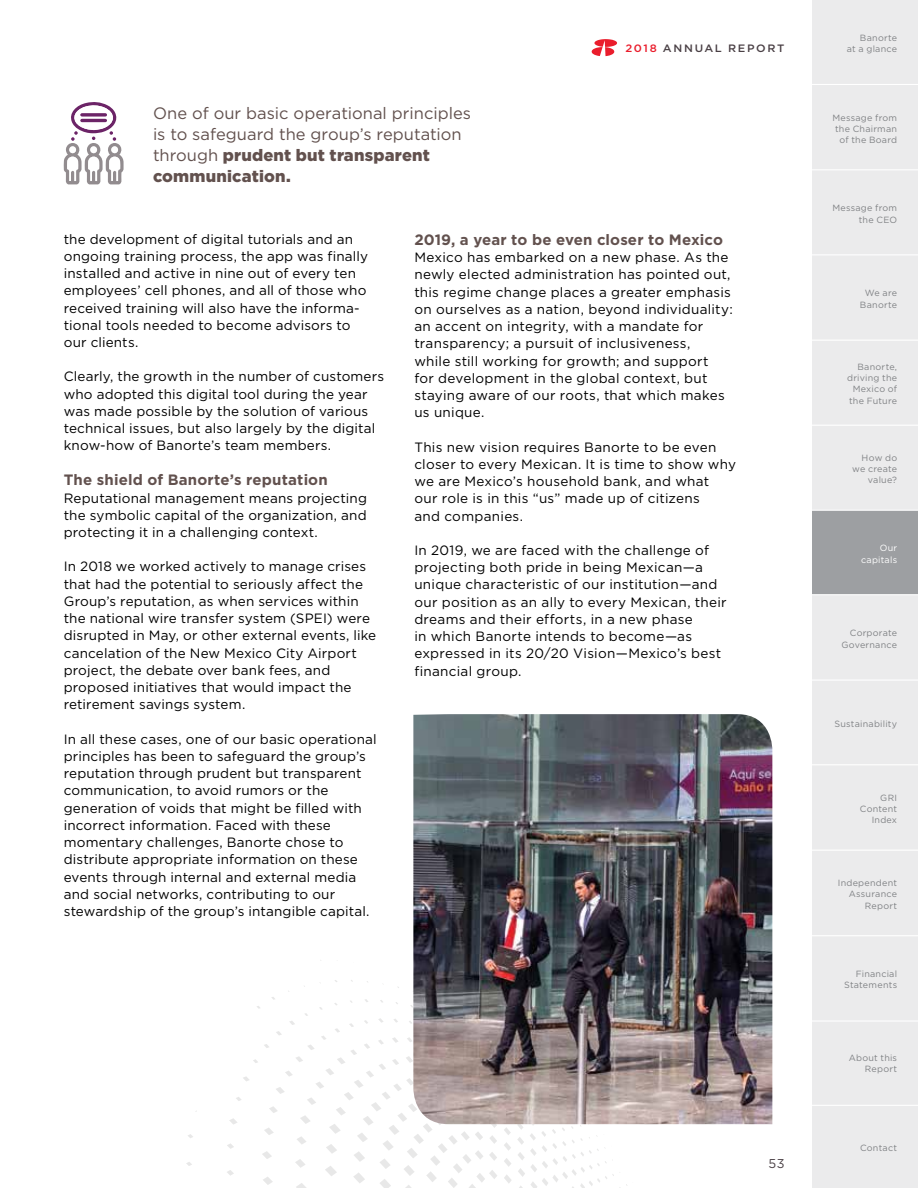
<style>
.page{position:relative;width:918px;height:1188px;background:#fff}
.page>*{position:absolute;margin:0;border:0;box-sizing:border-box;transform-origin:0 0}
.t1{font:16.5px/21px "Gotham";color:#62514e}
.t2{font:700 15px "Gotham";letter-spacing:.01em;color:#62514e}
.t3{font:13.5px/17.2px "Gotham";letter-spacing:.015em;color:#000}
.t4{font:12.75px "Gotham";color:#4a4045}
.t5{font:500 10.65px "Gotham";letter-spacing:.15em;color:#4a4045;scale:1.05 1}
.t6{font:9px/11.2px "Gotham";letter-spacing:.03em;color:#808285;text-align:right}
.t7{font:9px/12px "Gotham";letter-spacing:.025em;color:#fff;text-align:right}
.s1{font-weight:900}
.s2{color:#ea1d2c}
</style>
<div class="page">
<div style="left:812px;top:0;width:106px;height:1188px;background:#ebebec"></div>
<hr style="left:811px;top:680px;width:107px;height:1px;background:#fff">
<hr style="left:811px;top:764px;width:107px;height:1px;background:#fff">
<hr style="left:811px;top:850px;width:107px;height:1px;background:#fff">
<hr style="left:811px;top:1105px;width:107px;height:1px;background:#fff">
<hr style="left:811px;top:935px;width:107px;height:1px;background:#fff">
<hr style="left:811px;top:1020px;width:107px;height:2px;background:#fff">
<div style="left:812px;top:511px;width:106px;height:84px;background:#9d9fa2"></div>
<hr style="left:811px;top:84px;width:107px;height:1px;background:#fff">
<hr style="left:811px;top:169px;width:107px;height:1px;background:#fff">
<hr style="left:811px;top:254px;width:107px;height:1px;background:#fff">
<hr style="left:811px;top:340px;width:107px;height:1px;background:#fff">
<hr style="left:811px;top:425px;width:107px;height:1px;background:#fff">
<hr style="left:811px;top:594px;width:107px;height:1px;background:#fff">
<hr style="left:811px;top:510px;width:107px;height:1px;background:#fff">
<svg style="left:592px;top:39px;width:25px;height:17px"></svg>
<svg style="left:186px;top:1162px;width:6px;height:4px"></svg>
<svg style="left:188px;top:1134px;width:5px;height:4px"></svg>
<svg style="left:227px;top:980px;width:270px;height:208px"></svg>
<svg style="left:504px;top:1124px;width:123px;height:64px"></svg>
<svg style="left:64px;top:102px;width:60px;height:82px"></svg>
<img style="left:413px;top:714px;width:359px;height:410px">
<p class="t1" style="left:153px;top:102px;width:320px">One of our basic operational principles is to safeguard the group’s reputation through <span class="s1">prudent but transparent communication.</span></p>
<p class="t5" style="left:625px;top:42px;width:153px"><span class="s2">2018</span> ANNUAL REPORT</p>
<p class="t3" style="left:64px;top:230px;width:306px">the development of digital tutorials and an ongoing training process, the app was finally installed and active in nine out of every ten employees’ cell phones, and all of those who received training will also have the informa&shy;tional tools needed to become advisors to our clients.</p>
<p class="t3" style="left:64px;top:368px;width:322px">Clearly, the growth in the number of customers who adopted this digital tool during the year was made possible by the solution of various technical issues, but also largely by the digital know-how of Banorte’s team members.</p>
<p class="t2" style="left:64px;top:471px;width:266px">The shield of Banorte’s reputation</p>
<p class="t3" style="left:64px;top:489px;width:305px;text-align:justify">Reputational management means projecting the symbolic capital of the organization, and protecting it in a challenging context.</p>
<p class="t3" style="left:64px;top:558px;width:314px">In 2018 we worked actively to manage crises that had the potential to seriously affect the Group’s reputation, as when services within the national wire transfer system (SPEI) were disrupted in May, or other external events, like cancelation of the New Mexico City Airport project, the debate over bank fees, and proposed initiatives that would impact the retirement savings system.</p>
<p class="t3" style="left:64px;top:730px;width:315px">In all these cases, one of our basic operational principles has been to safeguard the group’s reputation through prudent but transparent communication, to avoid rumors or the generation of voids that might be filled with incorrect information. Faced with these momentary challenges, Banorte chose to distribute appropriate information on these events through internal and external media and social networks, contributing to our stewardship of the group’s intangible capital.</p>
<p class="t2" style="left:414px;top:231px;width:310px">2019, a year to be even closer to Mexico</p>
<p class="t3" style="left:414px;top:248px;width:320px">Mexico has embarked on a new phase. As the newly elected administration has pointed out, this regime change places a greater emphasis on ourselves as a nation, beyond individuality: an accent on integrity, with a mandate for transparency; a pursuit of inclusiveness,<br>while still working for growth; and support<br>for development in the global context, but staying aware of our roots, that which makes us unique.</p>
<p class="t3" style="left:414px;top:438px;width:323px">This new vision requires Banorte to be even closer to every Mexican. It is time to show why we are Mexico’s household bank, and what<br>our role is in this “us” made up of citizens<br>and companies.</p>
<p class="t3" style="left:414px;top:541px;width:314px">In 2019, we are faced with the challenge of projecting both pride in being Mexican—a unique characteristic of our institution—and our position as an ally to every Mexican, their dreams and their efforts, in a new phase<br>in which Banorte intends to become—as expressed in its 20/20 Vision—Mexico’s best financial group.</p>
<p class="t4" style="left:768px;top:1156px;width:18px">53</p>
<p class="t6" style="left:847px;top:32px;width:52px">Banorte<br>at a glance</p>
<p class="t6" style="left:832px;top:112px;width:66px">Message from the Chairman of the Board</p>
<p class="t6" style="left:832px;top:202px;width:66px">Message from the CEO</p>
<p class="t6" style="left:860px;top:287px;width:39px;text-align:center">We are<br>Banorte</p>
<p class="t6" style="left:847px;top:361px;width:51px">Banorte, driving the<br>Mexico of the Future</p>
<p class="t6" style="left:852px;top:452px;width:46px">How do we create value?</p>
<p class="t7" style="left:861px;top:542px;width:37px">Our capitals</p>
<p class="t6" style="left:841px;top:627px;width:57px">Corporate<br>Governance</p>
<p class="t6" style="left:834px;top:718px;width:64px">Sustainability</p>
<p class="t6" style="left:860px;top:792px;width:39px">GRI<br>Content<br>Index</p>
<p class="t6" style="left:838px;top:877px;width:61px">Independent<br>Assurance<br>Report</p>
<p class="t6" style="left:844px;top:968px;width:54px">Financial<br>Statements</p>
<p class="t6" style="left:849px;top:1052px;width:50px">About this<br>Report</p>
<p class="t6" style="left:860px;top:1142px;width:39px">Contact</p>
</div>
